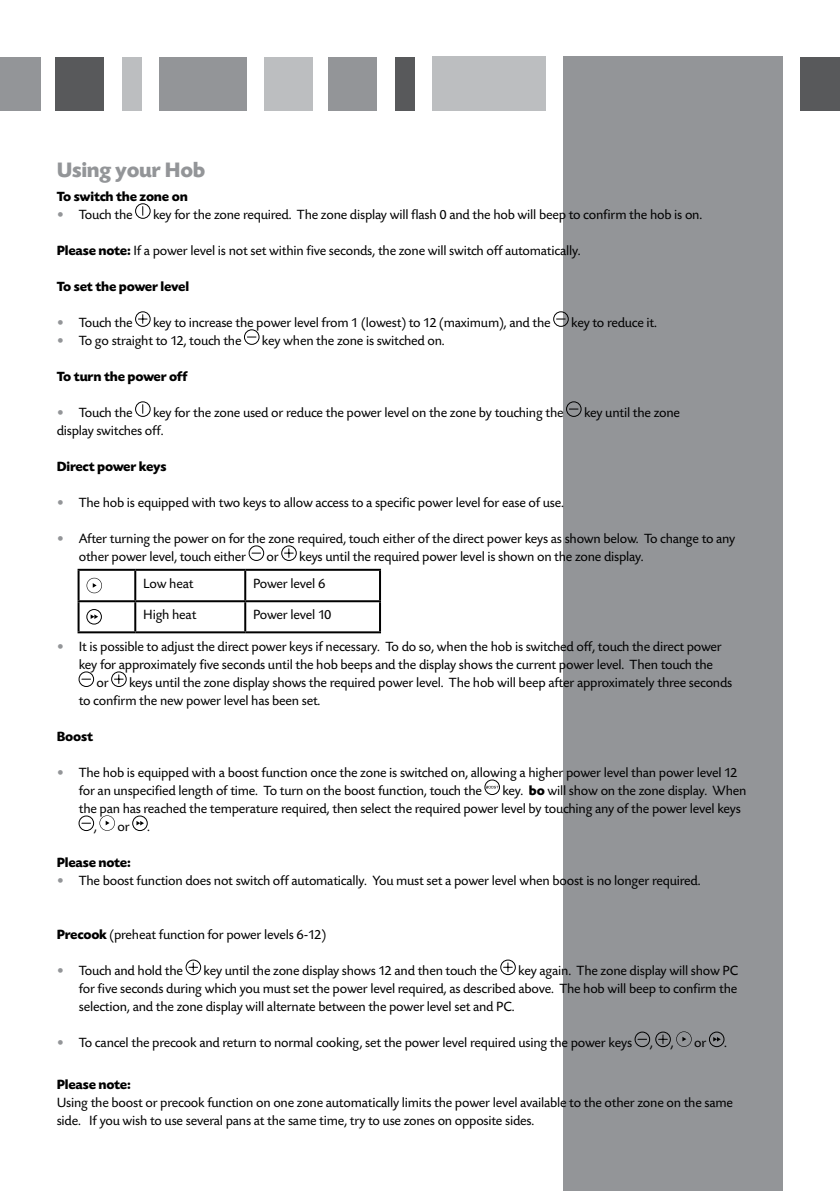
<style>
.page{position:relative;width:840px;height:1191px;background:#fff}
.page>*{position:absolute;margin:0;border:0;box-sizing:border-box;transform-origin:0 0}
.t1{font:700 22px "Today SB";letter-spacing:-.015em;color:#939598}
.t2{font:14px/18px "Today SB";letter-spacing:-.015em;color:#000}
.t3{font:700 14px "Today SB";letter-spacing:-.015em;color:#000}
.s1{color:#939598}
.s2{font-weight:700}
</style>
<div class="page">
<div style="left:800px;top:57px;width:39px;height:53px;background:#58595b"></div>
<div style="left:563px;top:57px;width:219px;height:1134px;background:#939598"></div>
<div style="left:394px;top:57px;width:20px;height:53px;background:#58595b"></div>
<div style="left:328px;top:57px;width:48px;height:53px;background:#939598"></div>
<div style="left:264px;top:57px;width:48px;height:53px;background:#bcbec0"></div>
<div style="left:159px;top:57px;width:88px;height:53px;background:#939598"></div>
<div style="left:122px;top:57px;width:19px;height:53px;background:#bcbec0"></div>
<div style="left:56px;top:57px;width:48px;height:53px;background:#58595b"></div>
<div style="left:0;top:57px;width:40px;height:53px;background:#939598"></div>
<div style="left:432px;top:57px;width:113px;height:54px;background:#bcbec0"></div>
<div style="left:135px;top:203px;width:15px;height:16px;border:1px solid #000;border-radius:50%"></div>
<div style="left:135px;top:311px;width:15px;height:16px;border:1px solid #000;border-radius:50%"></div>
<svg style="left:138px;top:315px;width:9px;height:8px"></svg>
<div style="left:553px;top:311px;width:15px;height:16px;border:1px solid #000;border-radius:50%"></div>
<div style="left:244px;top:329px;width:15px;height:16px;border:1px solid #000;border-radius:50%"></div>
<div style="left:135px;top:401px;width:15px;height:16px;border:1px solid #000;border-radius:50%"></div>
<div style="left:566px;top:401px;width:15px;height:16px;border:1px solid #000;border-radius:50%"></div>
<div style="left:249px;top:545px;width:15px;height:16px;border:1px solid #000;border-radius:50%"></div>
<div style="left:281px;top:545px;width:15px;height:16px;border:1px solid #000;border-radius:50%"></div>
<svg style="left:284px;top:549px;width:9px;height:8px"></svg>
<div style="left:79px;top:671px;width:15px;height:16px;border:1px solid #000;border-radius:50%"></div>
<div style="left:111px;top:671px;width:15px;height:16px;border:1px solid #000;border-radius:50%"></div>
<svg style="left:114px;top:675px;width:9px;height:8px"></svg>
<svg style="left:486px;top:786px;width:11px;height:2px"></svg>
<div style="left:484px;top:779px;width:15px;height:16px;border:1px solid #000;border-radius:50%"></div>
<div style="left:79px;top:815px;width:15px;height:16px;border:1px solid #000;border-radius:50%"></div>
<svg style="left:99px;top:815px;width:16px;height:16px"></svg>
<div style="left:132px;top:815px;width:15px;height:16px;border:1px solid #000;border-radius:50%"></div>
<svg style="left:136px;top:821px;width:8px;height:4px"></svg>
<div style="left:186px;top:959px;width:15px;height:16px;border:1px solid #000;border-radius:50%"></div>
<svg style="left:189px;top:963px;width:8px;height:8px"></svg>
<div style="left:500px;top:959px;width:15px;height:16px;border:1px solid #000;border-radius:50%"></div>
<svg style="left:503px;top:963px;width:9px;height:8px"></svg>
<div style="left:634px;top:1031px;width:15px;height:16px;border:1px solid #000;border-radius:50%"></div>
<div style="left:655px;top:1031px;width:15px;height:16px;border:1px solid #000;border-radius:50%"></div>
<svg style="left:658px;top:1035px;width:9px;height:8px"></svg>
<svg style="left:676px;top:1031px;width:15px;height:16px"></svg>
<div style="left:708px;top:1031px;width:15px;height:16px;border:1px solid #000;border-radius:50%"></div>
<svg style="left:713px;top:1037px;width:7px;height:4px"></svg>
<hr style="left:77px;top:569px;width:58px;height:2px;background:#000">
<hr style="left:77px;top:571px;width:2px;height:29px;background:#000">
<hr style="left:135px;top:569px;width:110px;height:2px;background:#000">
<hr style="left:134px;top:571px;width:2px;height:29px;background:#000">
<hr style="left:245px;top:569px;width:136px;height:2px;background:#000">
<hr style="left:244px;top:571px;width:2px;height:29px;background:#000">
<hr style="left:379px;top:571px;width:2px;height:29px;background:#000">
<hr style="left:77px;top:600px;width:58px;height:2px;background:#000">
<hr style="left:77px;top:602px;width:2px;height:29px;background:#000">
<hr style="left:135px;top:600px;width:110px;height:2px;background:#000">
<hr style="left:134px;top:602px;width:2px;height:29px;background:#000">
<hr style="left:245px;top:600px;width:136px;height:2px;background:#000">
<hr style="left:244px;top:602px;width:2px;height:29px;background:#000">
<hr style="left:379px;top:602px;width:2px;height:29px;background:#000">
<hr style="left:77px;top:631px;width:58px;height:2px;background:#000">
<hr style="left:135px;top:631px;width:110px;height:2px;background:#000">
<hr style="left:245px;top:631px;width:136px;height:2px;background:#000">
<svg style="left:86px;top:578px;width:16px;height:15px"></svg>
<div style="left:86px;top:609px;width:16px;height:15px;border:1px solid #000;border-radius:50%"></div>
<svg style="left:91px;top:614px;width:7px;height:5px"></svg>
<h1 class="t1" style="left:57px;top:158px;width:150px">Using your Hob</h1>
<p class="t3" style="left:57px;top:188px;width:132px">To switch the zone on</p>
<p class="t2" style="left:57px;top:206px;width:77px"><span class="s1">•</span> Touch the</p>
<p class="t2" style="left:153px;top:206px;width:550px">key for the zone required. The zone display will flash 0 and the hob will beep to confirm the hob is on.</p>
<p class="t2" style="left:57px;top:242px;width:525px"><span class="s2">Please note:</span> If a power level is not set within five seconds, the zone will switch off automatically.</p>
<p class="t3" style="left:57px;top:278px;width:134px">To set the power level</p>
<p class="t2" style="left:57px;top:313px;width:77px"><span class="s1">•</span> Touch the</p>
<p class="t2" style="left:153px;top:314px;width:399px">key to increase the power level from 1 (lowest) to 12 (maximum), and the</p>
<p class="t2" style="left:571px;top:314px;width:87px">key to reduce it.</p>
<p class="t2" style="left:57px;top:332px;width:186px"><span class="s1">•</span> To go straight to 12, touch the</p>
<p class="t2" style="left:262px;top:332px;width:184px">key when the zone is switched on.</p>
<p class="t3" style="left:57px;top:368px;width:132px">To turn the power off</p>
<p class="t2" style="left:57px;top:403px;width:77px"><span class="s1">•</span> Touch the</p>
<p class="t2" style="left:153px;top:404px;width:412px">key for the zone used or reduce the power level on the zone by touching the</p>
<p class="t2" style="left:583px;top:404px;width:97px">key until the zone</p>
<p class="t2" style="left:57px;top:422px;width:108px">display switches off.</p>
<p class="t3" style="left:57px;top:458px;width:111px">Direct power keys</p>
<p class="t2" style="left:57px;top:493px;width:508px"><span class="s1">•</span> The hob is equipped with two keys to allow access to a specific power level for ease of use.</p>
<p class="t2" style="left:79px;top:529px;width:657px;text-indent:-22px"><span class="s1">•</span> After turning the power on for the zone required, touch either of the direct power keys as shown below. To change to any other power level, touch either</p>
<p class="t2" style="left:266px;top:548px;width:14px">or</p>
<p class="t2" style="left:299px;top:548px;width:346px">keys until the required power level is shown on the zone display.</p>
<p class="t2" style="left:143px;top:575px;width:52px">Low heat</p>
<p class="t2" style="left:253px;top:575px;width:74px">Power level 6</p>
<p class="t2" style="left:143px;top:606px;width:55px">High heat</p>
<p class="t2" style="left:253px;top:606px;width:80px">Power level 10</p>
<p class="t2" style="left:57px;top:638px;width:666px"><span class="s1">•</span> It is possible to adjust the direct power keys if necessary. To do so, when the hob is switched off, touch the direct power</p>
<p class="t2" style="left:79px;top:656px;width:635px">key for approximately five seconds until the hob beeps and the display shows the current power level. Then touch the</p>
<p class="t2" style="left:96px;top:674px;width:14px">or</p>
<p class="t2" style="left:79px;top:674px;width:654px;text-indent:50px">keys until the zone display shows the required power level. The hob will beep after approximately three seconds to confirm the new power level has been set.</p>
<p class="t3" style="left:57px;top:728px;width:38px">Boost</p>
<p class="t2" style="left:79px;top:763px;width:660px;text-indent:-22px"><span class="s1">•</span> The hob is equipped with a boost function once the zone is switched on, allowing a higher power level than power level 12 for an unspecified length of time. To turn on the boost function, touch the</p>
<p class="t2" style="left:502px;top:782px;width:245px">key. <span class="s2">bo</span> will show on the zone display. When</p>
<p class="t2" style="left:79px;top:800px;width:663px">the pan has reached the temperature required, then select the required power level by touching any of the power level keys</p>
<p class="t2" style="left:94px;top:818px;width:5px">,</p>
<p class="t2" style="left:117px;top:818px;width:34px">or .</p>
<p class="t3" style="left:57px;top:854px;width:76px">Please note:</p>
<p class="t2" style="left:57px;top:872px;width:645px"><span class="s1">•</span> The boost function does not switch off automatically. You must set a power level when boost is no longer required.</p>
<p class="t2" style="left:57px;top:926px;width:271px"><span class="s2">Precook</span> (preheat function for power levels 6-12)</p>
<p class="t2" style="left:57px;top:961px;width:128px"><span class="s1">•</span> Touch and hold the</p>
<p class="t2" style="left:203px;top:962px;width:296px">key until the zone display shows 12 and then touch the</p>
<p class="t2" style="left:79px;top:962px;width:660px;text-align:justify;text-indent:439px">key again. The zone display will show PC for five seconds during which you must set the power level required, as described above. The hob will beep to confirm the selection, and the zone display will alternate between the power level set and PC.</p>
<p class="t2" style="left:57px;top:1034px;width:576px"><span class="s1">•</span> To cancel the precook and return to normal cooking, set the power level required using the power keys</p>
<p class="t2" style="left:649px;top:1034px;width:25px">, ,</p>
<p class="t2" style="left:694px;top:1034px;width:34px">or .</p>
<p class="t3" style="left:57px;top:1076px;width:76px">Please note:</p>
<p class="t2" style="left:57px;top:1093px;width:677px">Using the boost or precook function on one zone automatically limits the power level available to the other zone on the same side. If you wish to use several pans at the same time, try to use zones on opposite sides.</p>
</div>
